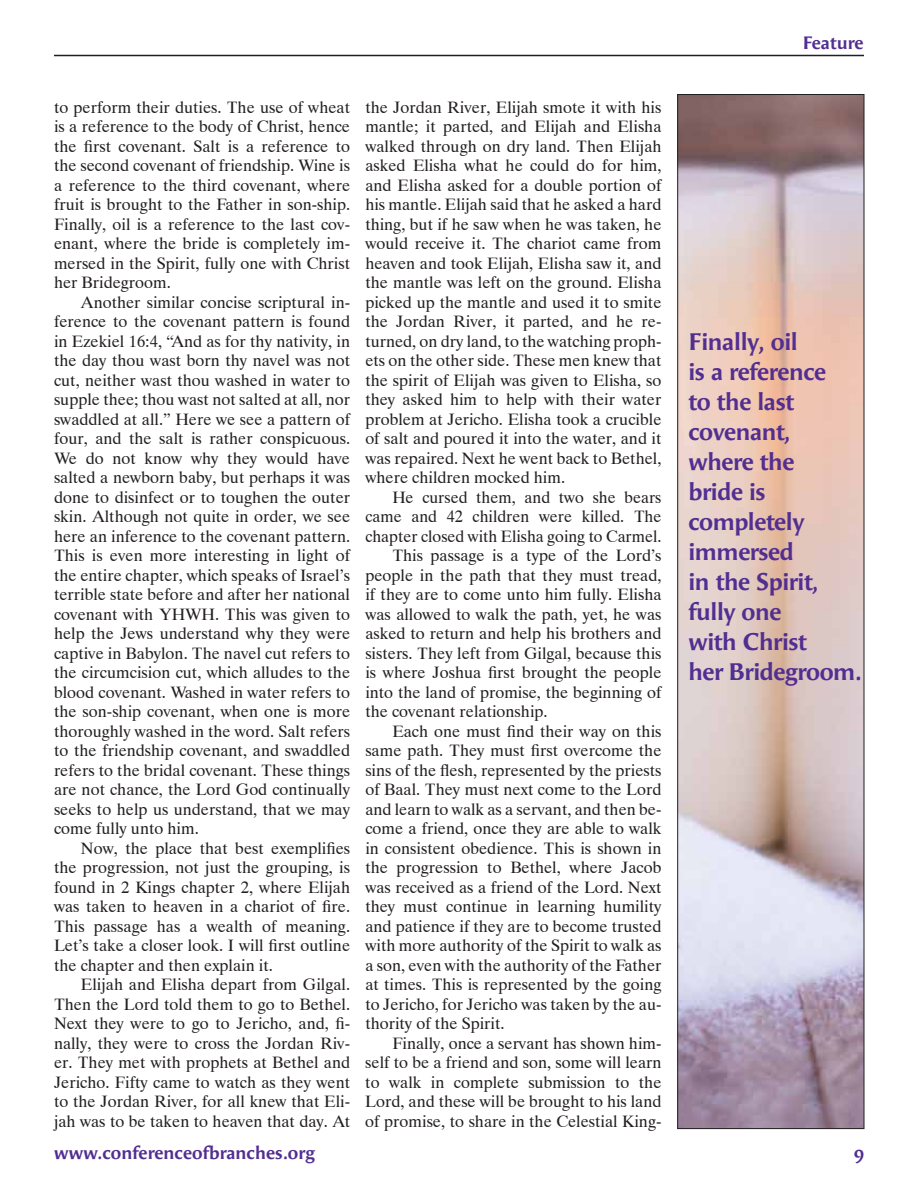
<style>
.page{position:relative;width:918px;height:1188px;background:#fff}
.page>*{position:absolute;margin:0;border:0;box-sizing:border-box;transform-origin:0 0}
.t1{font:700 24px/30px "Angie Sans Std";letter-spacing:-.02em;color:#522e91}
.t2{font:700 18px "Angie Sans Std";color:#522e91}
.t3{font:16.5px/19.5px "Dutch 801 BT";color:#231f20;text-align:justify}
</style>
<div class="page">
<hr style="left:54px;top:55px;width:810px;height:1px;background:#231f20">
<img style="left:679px;top:96px;width:183px;height:1031px">
<div style="left:677px;top:94px;width:187px;height:1035px;border:1px solid #231f20"></div>
<p class="t3" style="left:54px;top:97px;width:298px">to perform their duties. The use of wheat is a reference to the body of Christ, hence the first covenant. Salt is a reference to the second covenant of friendship. Wine is a reference to the third covenant, where fruit is brought to the Father in son-ship.<br>Finally, oil is a reference to the last cov&shy;enant, where the bride is completely im&shy;mersed in the Spirit, fully one with Christ her Bridegroom.</p>
<p class="t3" style="left:54px;top:292px;width:298px;text-indent:27px">Another similar concise scriptural in&shy;ference to the covenant pattern is found in Ezekiel 16:4, “And as for thy nativity, in the day thou wast born thy navel was not cut, neither wast thou washed in water to supple thee; thou wast not salted at all, nor swaddled at all.” Here we see a pattern of four, and the salt is rather conspicuous.<br>We do not know why they would have salted a newborn baby, but perhaps it was done to disinfect or to toughen the outer skin. Although not quite in order, we see here an inference to the covenant pattern.<br>This is even more interesting in light of the entire chapter, which speaks of Israel’s terrible state before and after her national covenant with YHWH. This was given to help the Jews understand why they were captive in Babylon. The navel cut refers to the circumcision cut, which alludes to the blood covenant. Washed in water refers to the son-ship covenant, when one is more thoroughly washed in the word. Salt refers to the friendship covenant, and swaddled refers to the bridal covenant. These things are not chance, the Lord God continually seeks to help us understand, that we may come fully unto him.</p>
<p class="t3" style="left:54px;top:838px;width:298px;text-indent:27px">Now, the place that best exemplifies the progression, not just the grouping, is found in 2 Kings chapter 2, where Elijah was taken to heaven in a chariot of fire.<br>This passage has a wealth of meaning.<br>Let’s take a closer look. I will first outline the chapter and then explain it.</p>
<p class="t3" style="left:54px;top:975px;width:298px;text-indent:27px">Elijah and Elisha depart from Gilgal.<br>Then the Lord told them to go to Bethel.<br>Next they were to go to Jericho, and, fi&shy;nally, they were to cross the Jordan Riv&shy;er. They met with prophets at Bethel and Jericho. Fifty came to watch as they went to the Jordan River, for all knew that Eli&shy;jah was to be taken to heaven that day. At</p>
<p class="t3" style="left:365px;top:97px;width:298px">the Jordan River, Elijah smote it with his mantle; it parted, and Elijah and Elisha walked through on dry land. Then Elijah asked Elisha what he could do for him, and Elisha asked for a double portion of his mantle. Elijah said that he asked a hard thing, but if he saw when he was taken, he would receive it. The chariot came from heaven and took Elijah, Elisha saw it, and the mantle was left on the ground. Elisha picked up the mantle and used it to smite the Jordan River, it parted, and he re&shy;turned, on dry land, to the watching proph&shy;ets on the other side. These men knew that the spirit of Elijah was given to Elisha, so they asked him to help with their water problem at Jericho. Elisha took a crucible of salt and poured it into the water, and it was repaired. Next he went back to Bethel, where children mocked him.</p>
<p class="t3" style="left:392px;top:487px;width:271px">He cursed them, and two she bears</p>
<p class="t3" style="left:365px;top:506px;width:298px">came and 42 children were killed. The</p>
<p class="t3" style="left:365px;top:526px;width:298px">chapter closed with Elisha going to Carmel.</p>
<p class="t3" style="left:392px;top:545px;width:271px">This passage is a type of the Lord’s</p>
<p class="t3" style="left:365px;top:565px;width:298px">people in the path that they must tread,</p>
<p class="t3" style="left:365px;top:584px;width:298px">if they are to come unto him fully. Elisha</p>
<p class="t3" style="left:365px;top:604px;width:298px">was allowed to walk the path, yet, he was</p>
<p class="t3" style="left:365px;top:623px;width:298px">asked to return and help his brothers and</p>
<p class="t3" style="left:365px;top:643px;width:298px">sisters. They left from Gilgal, because this</p>
<p class="t3" style="left:365px;top:662px;width:298px">is where Joshua first brought the people</p>
<p class="t3" style="left:365px;top:682px;width:298px">into the land of promise, the beginning of</p>
<p class="t3" style="left:365px;top:701px;width:184px">the covenant relationship.</p>
<p class="t3" style="left:392px;top:721px;width:271px">Each one must find their way on this</p>
<p class="t3" style="left:365px;top:740px;width:298px">same path. They must first overcome the</p>
<p class="t3" style="left:365px;top:760px;width:298px">sins of the flesh, represented by the priests</p>
<p class="t3" style="left:365px;top:779px;width:298px">of Baal. They must next come to the Lord</p>
<p class="t3" style="left:365px;top:799px;width:298px">and learn to walk as a servant, and then be-</p>
<p class="t3" style="left:365px;top:818px;width:298px">come a friend, once they are able to walk</p>
<p class="t3" style="left:365px;top:838px;width:298px">in consistent obedience. This is shown in</p>
<p class="t3" style="left:365px;top:857px;width:298px">the progression to Bethel, where Jacob</p>
<p class="t3" style="left:365px;top:877px;width:298px">was received as a friend of the Lord. Next</p>
<p class="t3" style="left:365px;top:896px;width:298px">they must continue in learning humility</p>
<p class="t3" style="left:365px;top:916px;width:298px">and patience if they are to become trusted</p>
<p class="t3" style="left:365px;top:935px;width:298px">with more authority of the Spirit to walk as</p>
<p class="t3" style="left:365px;top:955px;width:298px">a son, even with the authority of the Father</p>
<p class="t3" style="left:365px;top:974px;width:298px">at times. This is represented by the going</p>
<p class="t3" style="left:365px;top:994px;width:298px">to Jericho, for Jericho was taken by the au-</p>
<p class="t3" style="left:365px;top:1013px;width:141px">thority of the Spirit.</p>
<p class="t3" style="left:392px;top:1033px;width:271px">Finally, once a servant has shown him-</p>
<p class="t3" style="left:365px;top:1052px;width:298px">self to be a friend and son, some will learn</p>
<p class="t3" style="left:365px;top:1072px;width:298px">to walk in complete submission to the</p>
<p class="t3" style="left:365px;top:1092px;width:298px">Lord, and these will be brought to his land</p>
<p class="t3" style="left:365px;top:1111px;width:298px">of promise, to share in the Celestial King-</p>
<p class="t2" style="left:803px;top:32px;width:62px">Feature</p>
<h1 class="t1" style="left:688px;top:327px;width:175px">Finally, oil<br>is a reference<br>to the last covenant, where the<br>bride is completely immersed<br>in the Spirit, fully one<br>with Christ<br>her Bridegroom.</h1>
<p class="t2" style="left:54px;top:1142px;width:262px">www.conferenceofbranches.org</p>
<p class="t2" style="left:854px;top:1142px;width:12px">9</p>
</div>
